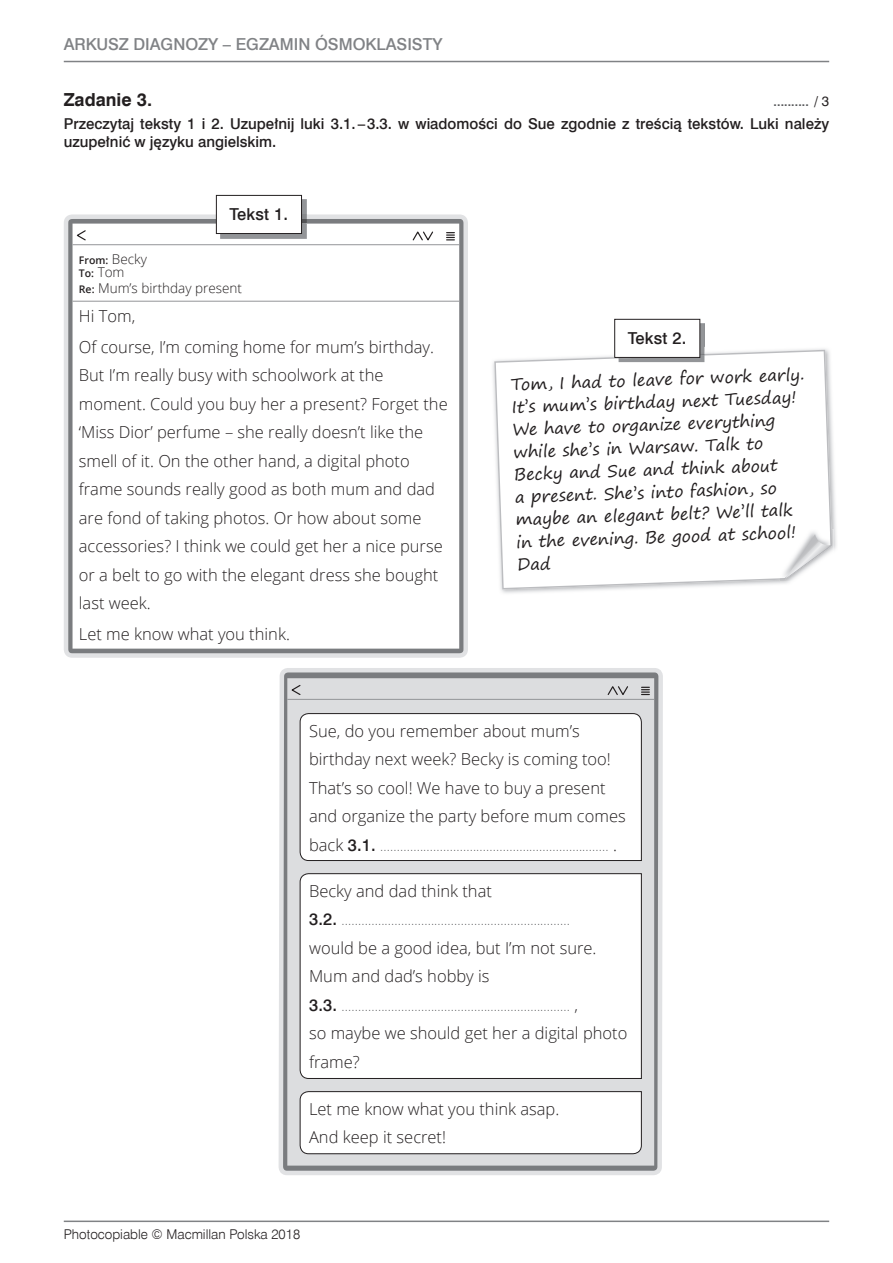
<style>
.page{position:relative;width:893px;height:1263px;background:#fff}
.page>*{position:absolute;margin:0;border:0;box-sizing:border-box;transform-origin:0 0}
.t1{font:700 18px "Swis 721 EU";color:#231f20}
.t2{font:300 16.5px/28.5px "Open Sans";color:#231f20}
.t3{font:16.5px/22.5px "Segoe Print";color:#231f20}
.t4{font:16.5px "Swis 721 Md EU";color:#808285}
.t5{font:16.5px "Swis 721 Md EU";letter-spacing:.01em;color:#231f20}
.t6{font:15px/18px "Swis 721 Md EU";color:#231f20}
.t7{font:13.5px "Swis 721 Lt EU";color:#231f20}
.t8{font:300 13.5px "Open Sans";color:#231f20}
.t9{font:12px "Swis 721 Lt EU";color:#57585a}
.t10{font:700 12px "Swis 721 EU";color:#57585a}
.t11{font:600 10.5px/13.5px "Open Sans";color:#231f20}
.s1{font-weight:400;font-size:13.5px;color:#231f20}
.s2{font-weight:300;font-size:13.5px}
.s3{font-weight:600;font-size:10.5px}
.s4{font-family:"Open Sans";font-weight:300;font-size:16.5px;color:#231f20}
.s5{font-family:"Swis 721 Md EU";font-size:16.5px;color:#231f20}
</style>
<div class="page">
<hr style="left:64px;top:1220px;width:765px;height:2px;background:#808285">
<hr style="left:64px;top:61px;width:765px;height:1px;background:#808285">
<img style="left:493px;top:349px;width:344px;height:244px">
<svg style="left:494px;top:350px;width:338px;height:239px"></svg>
<img style="left:780px;top:529px;width:53px;height:53px">
<img style="left:780px;top:529px;width:52px;height:51px">
<svg style="left:785px;top:534px;width:46px;height:45px"></svg>
<svg style="left:278px;top:668px;width:385px;height:507px;background:#cecfd1"></svg>
<svg style="left:64px;top:214px;width:404px;height:444px"></svg>
<img style="left:220px;top:199px;width:86px;height:39px">
<div style="left:216px;top:195px;width:86px;height:39px;background:#fff"></div>
<div style="left:216px;top:195px;width:86px;height:39px;border:1px solid #231f20"></div>
<img style="left:700px;top:323px;width:5px;height:31px">
<img style="left:618px;top:358px;width:87px;height:4px">
<img style="left:700px;top:354px;width:5px;height:4px">
<div style="left:615px;top:319px;width:85px;height:38px;background:#fff"></div>
<div style="left:614px;top:319px;width:86px;height:39px;border:1px solid #231f20"></div>
<svg style="left:299px;top:713px;width:343px;height:148px"></svg>
<svg style="left:299px;top:873px;width:343px;height:206px"></svg>
<svg style="left:299px;top:1091px;width:343px;height:64px"></svg>
<p class="t4" style="left:64px;top:34px;width:380px">ARKUSZ DIAGNOZY – EGZAMIN ÓSMOKLASISTY</p>
<p class="t1" style="left:64px;top:89px;width:90px">Zadanie 3.</p>
<p class="t10" style="left:774px;top:95px;width:57px">.......... <span class="s1">/ 3</span></p>
<p class="t6" style="left:64px;top:115px;width:767px">Przeczytaj teksty 1 i 2. Uzupełnij luki 3.1. – 3.3. w wiadomości do Sue zgodnie z treścią tekstów. Luki należy uzupełnić w języku angielskim.</p>
<p class="t5" style="left:229px;top:204px;width:60px">Tekst 1.</p>
<p class="t11" style="left:79px;top:253px;width:69px">From: <span class="s2">Becky<br></span>To: <span class="s2">Tom</span></p>
<p class="t8" style="left:79px;top:279px;width:165px"><span class="s3">Re:</span> Mum’s birthday present</p>
<p class="t2" style="left:79px;top:301px;width:357px;line-height:30.6px">Hi Tom,<br>Of course, I’m coming home for mum’s birthday.</p>
<p class="t2" style="left:79px;top:361px;width:370px">But I’m really busy with schoolwork at the moment. Could you buy her a present? Forget the ‘Miss Dior’ perfume – she really doesn’t like the smell of it. On the other hand, a digital photo frame sounds really good as both mum and dad are fond of taking photos. Or how about some accessories? I think we could get her a nice purse or a belt to go with the elegant dress she bought last week.</p>
<p class="t2" style="left:79px;top:619px;width:213px">Let me know what you think.</p>
<p class="t5" style="left:628px;top:328px;width:60px">Tekst 2.</p>
<p class="t3" style="left:510px;top:373px;width:295px;rotate:-2deg">Tom, I had to leave for work early.<br>It’s mum’s birthday next Tuesday!<br>We have to organize everything while she’s in Warsaw. Talk to<br>Becky and Sue and think about<br>a present. She’s into fashion, so maybe an elegant belt? We’ll talk in the evening. Be good at school!<br>Dad</p>
<p class="t2" style="left:309px;top:716px;width:318px">Sue, do you remember about mum’s birthday next week? Becky is coming too!<br>That’s so cool! We have to buy a present and organize the party before mum comes</p>
<p class="t9" style="left:309px;top:839px;width:309px"><span class="s4">back</span> <span class="s5">3.1.</span> ..................................................................... <span class="s4">.</span></p>
<p class="t2" style="left:309px;top:876px;width:184px">Becky and dad think that</p>
<p class="t9" style="left:309px;top:914px;width:262px"><span class="s5">3.2.</span> .....................................................................</p>
<p class="t2" style="left:309px;top:933px;width:289px">would be a good idea, but I’m not sure.<br>Mum and dad’s hobby is</p>
<p class="t9" style="left:309px;top:999px;width:270px"><span class="s5">3.3.</span> ..................................................................... <span class="s4">,</span></p>
<p class="t2" style="left:309px;top:1018px;width:320px">so maybe we should get her a digital photo frame?</p>
<p class="t2" style="left:309px;top:1094px;width:252px">Let me know what you think asap.<br>And keep it secret!</p>
<p class="t7" style="left:64px;top:1226px;width:238px">Photocopiable © Macmillan Polska 2018</p>
</div>
